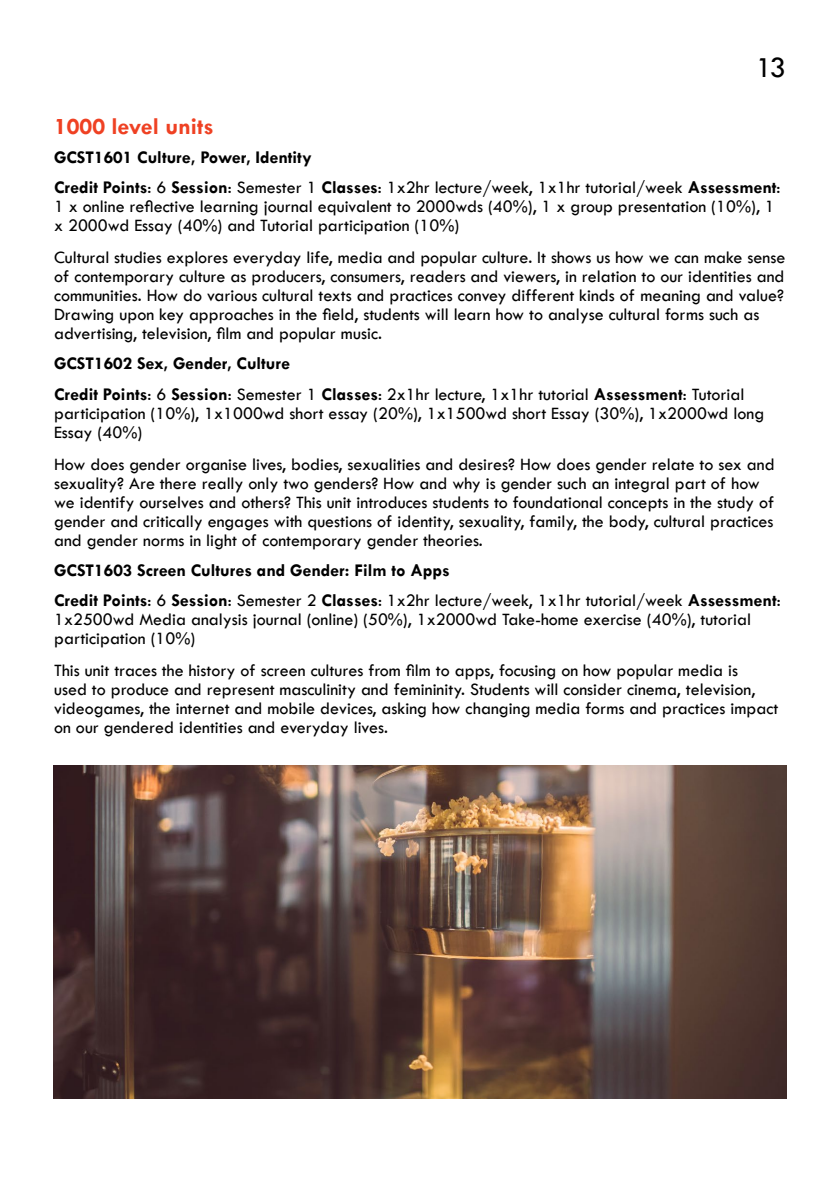
<style>
.page{position:relative;width:840px;height:1191px;background:#fff}
.page>*{position:absolute;margin:0;border:0;box-sizing:border-box;transform-origin:0 0}
.t1{font:30px "Tw Cen";color:#000}
.t2{font:700 24px "Tw Cen";color:#ef4123}
.t3{font:18px/19px "Tw Cen";color:#000}
.t4{font:700 18px/30.4px "Tw Cen";color:#000}
.s1{font-weight:400}
</style>
<div class="page">
<img style="left:54px;top:765px;width:731px;height:333px">
<h1 class="t1" style="left:755px;top:50px;width:32px">13</h1>
<h2 class="t2" style="left:54px;top:112px;width:161px">1000 level units</h2>
<p class="t4" style="left:54px;top:141px;width:727px">GCST1601 Culture, Power, Identity<br>Credit Points<span class="s1">: 6</span> Session<span class="s1">: Semester 1</span> Classes<span class="s1">: 1x2hr lecture/week, 1x1hr tutorial/week</span> Assessment<span class="s1">:</span></p>
<p class="t3" style="left:54px;top:197px;width:721px">1 x online reflective learning journal equivalent to 2000wds (40%), 1 x group presentation (10%), 1 x 2000wd Essay (40%) and Tutorial participation (10%)</p>
<p class="t3" style="left:54px;top:248px;width:732px">Cultural studies explores everyday life, media and popular culture. It shows us how we can make sense of contemporary culture as producers, consumers, readers and viewers, in relation to our identities and communities. How do various cultural texts and practices convey different kinds of meaning and value?<br>Drawing upon key approaches in the field, students will learn how to analyse cultural forms such as advertising, television, film and popular music.</p>
<p class="t4" style="left:54px;top:348px;width:691px">GCST1602 Sex, Gender, Culture<br>Credit Points<span class="s1">: 6</span> Session<span class="s1">: Semester 1</span> Classes<span class="s1">: 2x1hr lecture, 1x1hr tutorial</span> Assessment<span class="s1">: Tutorial</span></p>
<p class="t3" style="left:54px;top:403px;width:711px">participation (10%), 1x1000wd short essay (20%), 1x1500wd short Essay (30%), 1x2000wd long<br>Essay (40%)</p>
<p class="t3" style="left:54px;top:454px;width:721px">How does gender organise lives, bodies, sexualities and desires? How does gender relate to sex and sexuality? Are there really only two genders? How and why is gender such an integral part of how we identify ourselves and others? This unit introduces students to foundational concepts in the study of gender and critically engages with questions of identity, sexuality, family, the body, cultural practices and gender norms in light of contemporary gender theories.</p>
<p class="t4" style="left:54px;top:554px;width:727px">GCST1603 Screen Cultures and Gender: Film to Apps<br>Credit Points<span class="s1">: 6</span> Session<span class="s1">: Semester 2</span> Classes<span class="s1">: 1x2hr lecture/week, 1x1hr tutorial/week</span> Assessment<span class="s1">:</span></p>
<p class="t3" style="left:54px;top:610px;width:698px">1x2500wd Media analysis journal (online) (50%), 1x2000wd Take-home exercise (40%), tutorial participation (10%)</p>
<p class="t3" style="left:54px;top:661px;width:725px">This unit traces the history of screen cultures from film to apps, focusing on how popular media is<br>used to produce and represent masculinity and femininity. Students will consider cinema, television, videogames, the internet and mobile devices, asking how changing media forms and practices impact on our gendered identities and everyday lives.</p>
</div>
